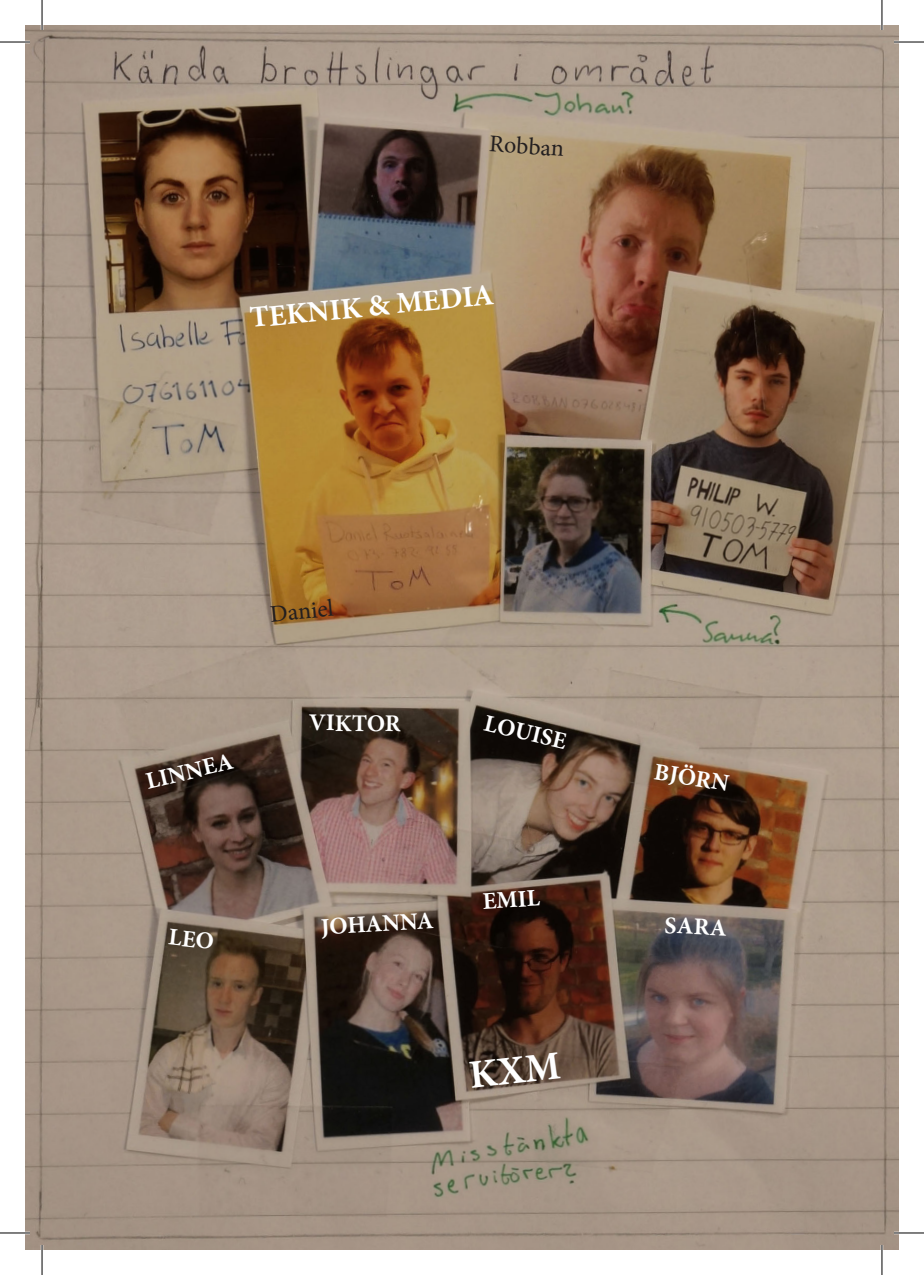
<style>
.page{position:relative;width:924px;height:1275px;background:#fff}
.page>*{position:absolute;margin:0;border:0;box-sizing:border-box;transform-origin:0 0}
.t1{font:700 30px "Minion Pro";color:#fff}
.t2{font:700 24px "Minion Pro";color:#fff}
.t3{font:24px "Minion Pro";color:#231f20}
</style>
<div class="page">
<img style="left:25px;top:25px;width:873px;height:1225px">
<hr style="left:0;top:41px;width:30px;height:2px;background:#fff">
<hr style="left:893px;top:41px;width:30px;height:2px;background:#fff">
<hr style="left:0;top:1231px;width:30px;height:3px;background:#fff">
<hr style="left:893px;top:1231px;width:30px;height:3px;background:#fff">
<hr style="left:41px;top:0;width:2px;height:30px;background:#fff">
<hr style="left:41px;top:1245px;width:2px;height:30px;background:#fff">
<hr style="left:880px;top:0;width:2px;height:30px;background:#fff">
<hr style="left:880px;top:1245px;width:2px;height:30px;background:#fff">
<hr style="left:0;top:42px;width:30px;height:1px;background:#000">
<hr style="left:893px;top:42px;width:30px;height:1px;background:#000">
<hr style="left:0;top:1232px;width:30px;height:1px;background:#000">
<hr style="left:893px;top:1232px;width:30px;height:1px;background:#000">
<hr style="left:42px;top:0;width:1px;height:30px;background:#000">
<hr style="left:42px;top:1245px;width:1px;height:30px;background:#000">
<hr style="left:881px;top:0;width:1px;height:30px;background:#000">
<hr style="left:881px;top:1245px;width:1px;height:30px;background:#000">
<svg style="left:168px;top:928px;width:46px;height:21px"></svg>
<svg style="left:469px;top:1052px;width:91px;height:36px"></svg>
<p class="t3" style="left:490px;top:127px;width:76px;rotate:4deg">Robban</p>
<p class="t1" style="left:247px;top:298px;width:246px;rotate:-6deg">TEKNIK &amp; MEDIA</p>
<p class="t3" style="left:268px;top:597px;width:65px;rotate:-5deg">Daniel</p>
<p class="t2" style="left:143px;top:764px;width:90px;rotate:-13deg">LINNEA</p>
<p class="t2" style="left:309px;top:706px;width:93px">VIKTOR</p>
<p class="t2" style="left:488px;top:706px;width:85px;rotate:13deg">LOUISE</p>
<p class="t2" style="left:319px;top:911px;width:114px;rotate:-4deg">JOHANNA</p>
<p class="t2" style="left:481px;top:884px;width:59px;rotate:-4deg">EMIL</p>
<p class="t2" style="left:657px;top:754px;width:77px;rotate:10deg">BJÖRN</p>
<p class="t2" style="left:664px;top:908px;width:64px;rotate:2deg">SARA</p>
</div>
